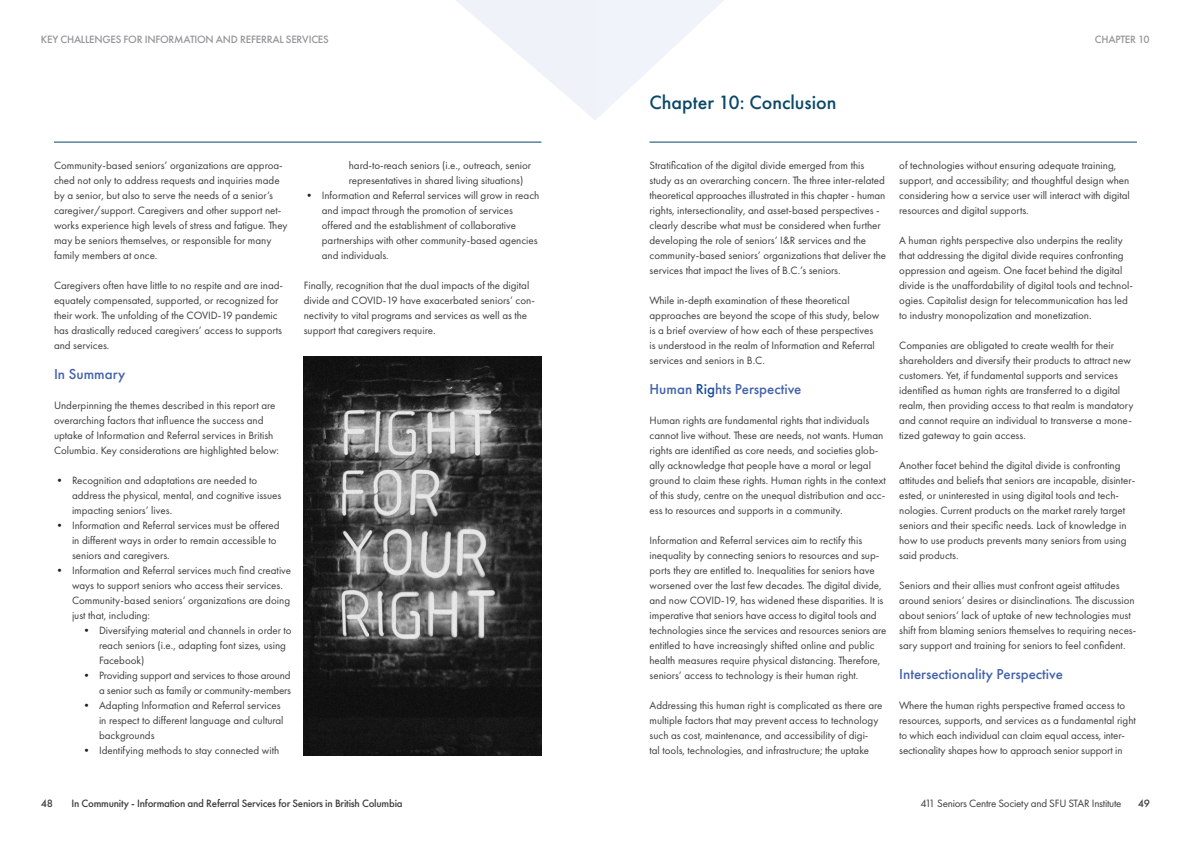
<style>
.page{position:relative;width:1191px;height:842px;background:#fff}
.page>*{position:absolute;margin:0;border:0;box-sizing:border-box;transform-origin:0 0}
.t1{font:500 20px "Futura PT";color:#0b4868}
.t2{font:500 15px "Futura PT";color:#4463ab}
.t3{font:11px/15px "Futura PT";color:#3e3e3f}
.t4{font:500 11px "Futura PT";letter-spacing:-.02em;color:#3e3e3f}
.t5{font:500 11px "Futura PT";letter-spacing:-.02em;color:#939598}
.t6{font:11px "Futura PT";letter-spacing:-.02em;color:#3e3e3f}
.s1{color:#231f20}
.s2{color:#124a9c}
</style>
<div class="page">
<svg style="left:456px;top:0;width:268px;height:120px"></svg>
<hr style="left:54px;top:142px;width:487px;height:1px;background:#034867">
<hr style="left:649px;top:142px;width:488px;height:1px;background:#034867">
<img style="left:304px;top:357px;width:237px;height:398px">
<p class="t5" style="left:41px;top:33px;width:289px">KEY CHALLENGES FOR INFORMATION AND REFERRAL SERVICES</p>
<p class="t5" style="left:1094px;top:33px;width:56px">CHAPTER 10</p>
<p class="t3" style="left:54px;top:157px;width:235px">Community-based seniors’ organizations are approa&shy;ched not only to address requests and inquiries made by a senior, but also to serve the needs of a senior’s caregiver/support. Caregivers and other support net&shy;works experience high levels of stress and fatigue. They may be seniors themselves, or responsible for many family members at once.</p>
<p class="t3" style="left:54px;top:278px;width:230px">Caregivers often have little to no respite and are inad&shy;equately compensated, supported, or recognized for their work. The unfolding of the COVID-19 pandemic has drastically reduced caregivers’ access to supports and services.</p>
<p class="t2" style="left:54px;top:365px;width:73px">In Summary</p>
<p class="t3" style="left:54px;top:397px;width:226px">Underpinning the themes described in this report are overarching factors that influence the success and uptake of Information and Referral services in British Columbia. Key considerations are highlighted below:</p>
<p class="t3" style="left:72px;top:472px;width:211px;text-indent:-18px"><span class="s1">•</span> Recognition and adaptations are needed to address the physical, mental, and cognitive issues impacting seniors’ lives.</p>
<p class="t3" style="left:72px;top:517px;width:209px;text-indent:-18px"><span class="s1">•</span> Information and Referral services must be offered in different ways in order to remain accessible to seniors and caregivers.</p>
<p class="t3" style="left:72px;top:562px;width:221px;text-indent:-18px"><span class="s1">•</span> Information and Referral services much find creative ways to support seniors who access their services.<br>Community-based seniors’ organizations are doing just that, including:</p>
<p class="t3" style="left:99px;top:622px;width:194px;text-indent:-18px"><span class="s1">•</span> Diversifying material and channels in order to reach seniors (i.e., adapting font sizes, using<br>Facebook)</p>
<p class="t3" style="left:81px;top:667px;width:212px;text-align:right"><span class="s1">•</span> Providing support and services to those around a senior such as family or community-members</p>
<p class="t3" style="left:99px;top:697px;width:186px;text-indent:-18px"><span class="s1">•</span> Adapting Information and Referral services in respect to different language and cultural backgrounds</p>
<p class="t3" style="left:81px;top:742px;width:200px"><span class="s1">•</span> Identifying methods to stay connected with</p>
<p class="t3" style="left:349px;top:157px;width:184px">hard-to-reach seniors (i.e., outreach, senior representatives in shared living situations)</p>
<p class="t3" style="left:322px;top:187px;width:219px;text-indent:-18px"><span class="s1">•</span> Information and Referral services will grow in reach and impact through the promotion of services offered and the establishment of collaborative partnerships with other community-based agencies and individuals.</p>
<p class="t3" style="left:304px;top:277px;width:233px">Finally, recognition that the dual impacts of the digital divide and COVID-19 have exacerbated seniors’ con&shy;nectivity to vital programs and services as well as the support that caregivers require.</p>
<p class="t1" style="left:649px;top:90px;width:188px">Chapter 10: Conclusion</p>
<p class="t3" style="left:649px;top:157px;width:238px">Stratification of the digital divide emerged from this study as an overarching concern. The three inter-related theoretical approaches illustrated in this chapter - human rights, intersectionality, and asset-based perspectives - clearly describe what must be considered when further developing the role of seniors’ I&amp;R services and the community-based seniors’ organizations that deliver the services that impact the lives of B.C.’s seniors.</p>
<p class="t3" style="left:649px;top:293px;width:231px">While in-depth examination of these theoretical approaches are beyond the scope of this study, below is a brief overview of how each of these perspectives is understood in the realm of Information and Referral services and seniors in B.C.</p>
<p class="t2" style="left:649px;top:380px;width:153px">Human <span class="s2">Rig</span>hts Perspective</p>
<p class="t3" style="left:649px;top:412px;width:238px">Human rights are fundamental rights that individuals cannot live without. These are needs, not wants. Human rights are identified as core needs, and societies glob&shy;ally acknowledge that people have a moral or legal ground to claim these rights. Human rights in the context of this study, centre on the unequal distribution and acc&shy;ess to resources and supports in a community.</p>
<p class="t3" style="left:649px;top:533px;width:238px">Information and Referral services aim to rectify this inequality by connecting seniors to resources and sup&shy;ports they are entitled to. Inequalities for seniors have worsened over the last few decades. The digital divide, and now COVID-19, has widened these disparities. It is imperative that seniors have access to digital tools and technologies since the services and resources seniors are entitled to have increasingly shifted online and public health measures require physical distancing. Therefore, seniors’ access to technology is their human right.</p>
<p class="t3" style="left:649px;top:698px;width:234px">Addressing this human right is complicated as there are multiple factors that may prevent access to technology such as cost, maintenance, and accessibility of digi-<br>tal tools, technologies, and infrastructure; the uptake</p>
<p class="t3" style="left:899px;top:158px;width:232px">of technologies without ensuring adequate training, support, and accessibility; and thoughtful design when considering how a service user will interact with digital resources and digital supports.</p>
<p class="t3" style="left:899px;top:233px;width:235px">A human rights perspective also underpins the reality that addressing the digital divide requires confronting oppression and ageism. One facet behind the digital divide is the unaffordability of digital tools and technol&shy;ogies. Capitalist design for telecommunication has led to industry monopolization and monetization.</p>
<p class="t3" style="left:899px;top:338px;width:236px">Companies are obligated to create wealth for their shareholders and diversify their products to attract new customers. Yet, if fundamental supports and services identified as human rights are transferred to a digital realm, then providing access to that realm is mandatory and cannot require an individual to transverse a mone&shy;tized gateway to gain access.</p>
<p class="t3" style="left:899px;top:458px;width:237px">Another facet behind the digital divide is confronting attitudes and beliefs that seniors are incapable, disinter&shy;ested, or uninterested in using digital tools and tech&shy;nologies. Current products on the market rarely target seniors and their specific needs. Lack of knowledge in how to use products prevents many seniors from using said products.</p>
<p class="t3" style="left:899px;top:578px;width:239px">Seniors and their allies must confront ageist attitudes around seniors’ desires or disinclinations. The discussion about seniors’ lack of uptake of new technologies must shift from blaming seniors themselves to requiring neces&shy;sary support and training for seniors to feel confident.</p>
<p class="t2" style="left:899px;top:665px;width:165px">Intersectionality Perspective</p>
<p class="t3" style="left:899px;top:697px;width:238px">Where the human rights perspective framed access to resources, supports, and services as a fundamental right to which each individual can claim equal access, inter&shy;sectionality shapes how to approach senior support in</p>
<p class="t4" style="left:41px;top:796px;width:14px">48</p>
<p class="t4" style="left:71px;top:796px;width:333px">In Community - Information and Referral Services for Seniors in British Columbia</p>
<p class="t6" style="left:920px;top:796px;width:203px">411 Seniors Centre Society and SFU STAR Institute</p>
<p class="t4" style="left:1137px;top:796px;width:14px">49</p>
</div>
